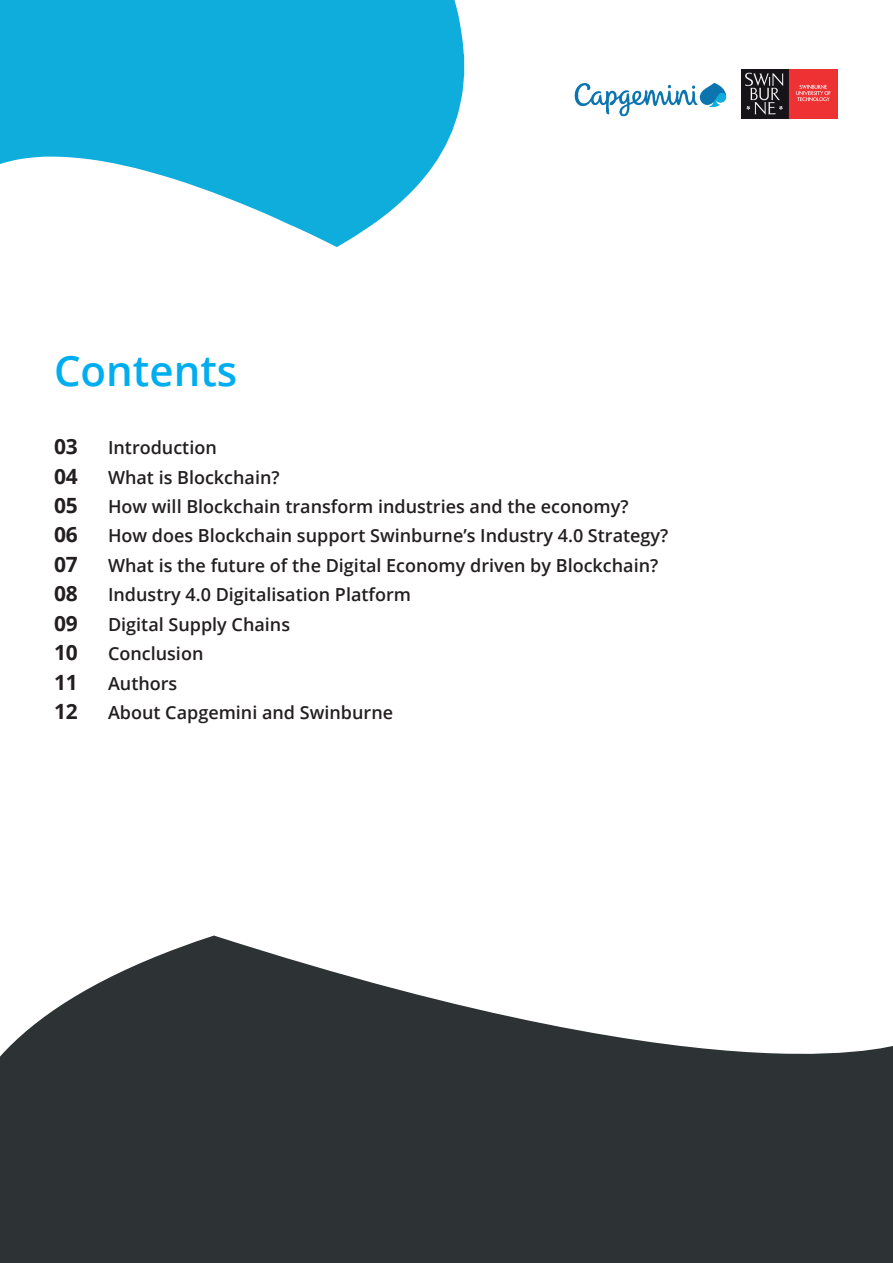
<style>
.page{position:relative;width:893px;height:1263px;background:#fff}
.page>*{position:absolute;margin:0;border:0;box-sizing:border-box;transform-origin:0 0}
.t1{font:600 42px "Open Sans";color:#00aeef}
.t2{font:700 21px "Open Sans";color:#231f20}
.t3{font:600 18px "Open Sans";color:#231f20}
</style>
<div class="page">
<svg style="left:0;top:0;width:465px;height:247px;fill:#0eaddb"></svg>
<svg style="left:0;top:935px;width:893px;height:328px;fill:#2d3234"></svg>
<img style="left:574px;top:69px;width:178px;height:50px">
<img style="left:741px;top:70px;width:97px;height:48px">
<h1 class="t1" style="left:54px;top:342px;width:185px">Contents</h1>
<p class="t2" style="left:54px;top:432px;width:25px">03</p>
<p class="t3" style="left:108px;top:435px;width:110px">Introduction</p>
<p class="t2" style="left:54px;top:461px;width:25px">04</p>
<p class="t3" style="left:108px;top:465px;width:173px">What is Blockchain?</p>
<p class="t2" style="left:54px;top:490px;width:25px">05</p>
<p class="t3" style="left:108px;top:494px;width:522px">How will Blockchain transform industries and the economy?</p>
<p class="t2" style="left:54px;top:520px;width:25px">06</p>
<p class="t3" style="left:108px;top:523px;width:562px">How does Blockchain support Swinburne’s Industry 4.0 Strategy?</p>
<p class="t2" style="left:54px;top:549px;width:25px">07</p>
<p class="t3" style="left:108px;top:553px;width:552px">What is the future of the Digital Economy driven by Blockchain?</p>
<p class="t2" style="left:54px;top:579px;width:25px">08</p>
<p class="t3" style="left:108px;top:582px;width:305px">Industry 4.0 Digitalisation Platform</p>
<p class="t2" style="left:54px;top:608px;width:25px">09</p>
<p class="t3" style="left:108px;top:612px;width:184px">Digital Supply Chains</p>
<p class="t2" style="left:54px;top:638px;width:25px">10</p>
<p class="t3" style="left:108px;top:641px;width:97px">Conclusion</p>
<p class="t2" style="left:54px;top:667px;width:25px">11</p>
<p class="t3" style="left:108px;top:671px;width:71px">Authors</p>
<p class="t2" style="left:54px;top:697px;width:25px">12</p>
<p class="t3" style="left:108px;top:700px;width:287px">About Capgemini and Swinburne</p>
</div>
